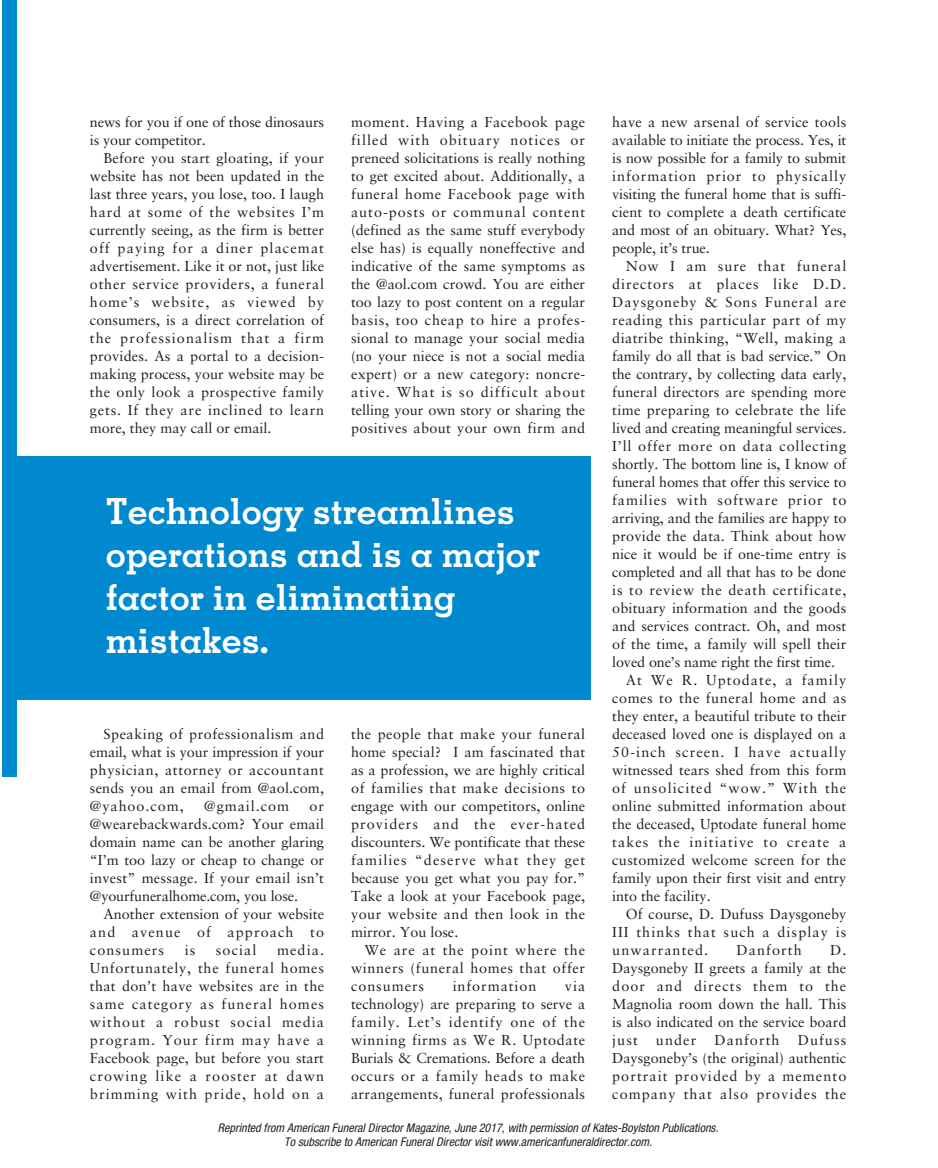
<style>
.page{position:relative;width:938px;height:1168px;background:#fff}
.page>*{position:absolute;margin:0;border:0;box-sizing:border-box;transform-origin:0 0}
.t1{font:700 36px/43.2px "Memphis LT Std";color:#fff}
.t2{font:14.4px/18px "Sabon LT Std";letter-spacing:.015em;color:#231f20;text-align:justify}
.t3{font:14.4px/18px "Sabon LT Std";letter-spacing:-.01em;color:#231f20}
.t4{font:14.4px "Sabon LT Std";letter-spacing:.075em;color:#231f20}
.t5{font:14.4px "Sabon LT Std";letter-spacing:.065em;color:#231f20}
.t6{font:14.4px "Sabon LT Std";letter-spacing:.055em;color:#231f20}
.t7{font:14.4px "Sabon LT Std";letter-spacing:.045em;color:#231f20}
.t8{font:14.4px "Sabon LT Std";letter-spacing:.06em;color:#231f20}
.t9{font:14.4px "Sabon LT Std";letter-spacing:.035em;color:#231f20}
.t10{font:italic condensed 12px/14.4px "Helvetica Neue LT Std";color:#231f20;text-align:center}
</style>
<div class="page">
<div style="left:6px;top:457px;width:584px;height:243px;background:#0089cf"></div>
<div style="left:2px;top:0;width:14px;height:777px;background:#008acf"></div>
<p class="t3" style="left:90px;top:114px;width:235px">news for you if one of those dinosaurs is your competitor.</p>
<p class="t2" style="left:90px;top:150px;width:236px;text-indent:14px">Before you start gloating, if your website has not been updated in the last three years, you lose, too. I laugh hard at some of the websites I’m currently seeing, as the firm is better off paying for a diner placemat advertisement. Like it or not, just like other service providers, a funeral home’s website, as viewed by consumers, is a direct correlation of the professionalism that a firm provides. As a portal to a decision&shy;making process, your website may be the only look a prospective family gets. If they are inclined to learn more, they may call or email.</p>
<p class="t2" style="left:351px;top:114px;width:236px">moment. Having a Facebook page filled with obituary notices or preneed solicitations is really nothing to get excited about. Additionally, a funeral home Facebook page with auto-posts or communal content (defined as the same stuff everybody else has) is equally noneffective and indicative of the same symptoms as the @aol.com crowd. You are either too lazy to post content on a regular basis, too cheap to hire a profes&shy;sional to manage your social media (no your niece is not a social media expert) or a new category: noncre&shy;ative. What is so difficult about telling your own story or sharing the positives about your own firm and</p>
<h1 class="t1" style="left:106px;top:493px;width:436px">Technology streamlines operations and is a major factor in eliminating mistakes.</h1>
<p class="t2" style="left:90px;top:726px;width:236px;text-indent:13px">Speaking of professionalism and email, what is your impression if your physician, attorney or accountant sends you an email from @aol.com, @yahoo.com,</p>
<p class="t5" style="left:204px;top:800px;width:86px">@gmail.com</p>
<p class="t2" style="left:90px;top:798px;width:236px;text-indent:219px">or @wearebackwards.com? Your email domain name can be another glaring “I’m too lazy or cheap to change or invest” message. If your email isn’t @yourfuneralhome.com, you lose.</p>
<p class="t2" style="left:90px;top:906px;width:236px;text-indent:14px">Another extension of your website and avenue of approach to consumers</p>
<p class="t2" style="left:90px;top:942px;width:236px;text-indent:187px">media.<br>Unfortunately, the funeral homes that don’t have websites are in the same category as funeral homes without a robust social media program. Your firm may have a Facebook page, but before you start crowing like a rooster at dawn brimming with pride, hold on a</p>
<p class="t2" style="left:185px;top:942px;width:12px">is</p>
<p class="t2" style="left:216px;top:942px;width:42px">social</p>
<p class="t2" style="left:351px;top:726px;width:236px">the people that make your funeral home special? I am fascinated that as a profession, we are highly critical of families that make decisions to engage with our competitors, online providers and the ever-hated discounters. We pontificate that these families “deserve what they get because you get what you pay for.” Take a look at your Facebook page, your website and then look in the mirror. You lose.</p>
<p class="t2" style="left:351px;top:942px;width:235px;text-indent:14px">We are at the point where the winners (funeral homes that offer consumers</p>
<p class="t5" style="left:452px;top:980px;width:85px">information</p>
<p class="t2" style="left:351px;top:978px;width:236px;text-indent:214px">via technology) are preparing to serve a family. Let’s identify one of the winning firms as We R. Uptodate Burials &amp; Cremations. Before a death occurs or a family heads to make arrangements, funeral professionals</p>
<p class="t2" style="left:612px;top:114px;width:236px">have a new arsenal of service tools available to initiate the process. Yes, it is now possible for a family to submit information prior to physically visiting the funeral home that is suffi&shy;cient to complete a death certificate and most of an obituary. What? Yes, people, it’s true.</p>
<p class="t5" style="left:625px;top:260px;width:222px">Now I am sure that funeral</p>
<p class="t5" style="left:612px;top:278px;width:235px">directors at places like D.D.</p>
<p class="t5" style="left:612px;top:296px;width:235px">Daysgoneby &amp; Sons Funeral are</p>
<p class="t7" style="left:612px;top:314px;width:235px">reading this particular part of my</p>
<p class="t2" style="left:612px;top:330px;width:235px">diatribe thinking, “Well, making a</p>
<p class="t3" style="left:612px;top:348px;width:235px">family do all that is bad service.” On</p>
<p class="t3" style="left:612px;top:366px;width:235px">the contrary, by collecting data early,</p>
<p class="t2" style="left:612px;top:384px;width:236px">funeral directors are spending more</p>
<p class="t2" style="left:612px;top:402px;width:235px">time preparing to celebrate the life</p>
<p class="t3" style="left:612px;top:420px;width:235px">lived and creating meaningful services.</p>
<p class="t8" style="left:612px;top:440px;width:236px">I’ll offer more on data collecting</p>
<p class="t3" style="left:612px;top:456px;width:235px">shortly. The bottom line is, I know of</p>
<p class="t3" style="left:612px;top:474px;width:235px">funeral homes that offer this service to</p>
<p class="t5" style="left:612px;top:494px;width:235px">families with software prior to</p>
<p class="t3" style="left:612px;top:510px;width:235px">arriving, and the families are happy to</p>
<p class="t2" style="left:612px;top:528px;width:235px">provide the data. Think about how</p>
<p class="t2" style="left:612px;top:546px;width:235px">nice it would be if one-time entry is</p>
<p class="t3" style="left:612px;top:564px;width:235px">completed and all that has to be done</p>
<p class="t6" style="left:612px;top:584px;width:235px">is to review the death certificate,</p>
<p class="t2" style="left:612px;top:600px;width:235px">obituary information and the goods</p>
<p class="t2" style="left:612px;top:618px;width:235px">and services contract. Oh, and most</p>
<p class="t2" style="left:612px;top:636px;width:235px">of the time, a family will spell their</p>
<p class="t3" style="left:612px;top:654px;width:224px">loved one’s name right the first time.</p>
<p class="t4" style="left:625px;top:674px;width:222px">At We R. Uptodate, a family</p>
<p class="t9" style="left:612px;top:692px;width:235px">comes to the funeral home and as</p>
<p class="t2" style="left:612px;top:708px;width:235px">they enter, a beautiful tribute to their</p>
<p class="t2" style="left:612px;top:726px;width:235px">deceased loved one is displayed on a</p>
<p class="t4" style="left:612px;top:746px;width:235px">50-inch screen. I have actually</p>
<p class="t2" style="left:612px;top:762px;width:236px">witnessed tears shed from this form</p>
<p class="t4" style="left:612px;top:782px;width:235px">of unsolicited “wow.” With the</p>
<p class="t2" style="left:612px;top:798px;width:235px">online submitted information about</p>
<p class="t2" style="left:612px;top:816px;width:235px">the deceased, Uptodate funeral home</p>
<p class="t4" style="left:612px;top:836px;width:235px">takes the initiative to create a</p>
<p class="t2" style="left:612px;top:852px;width:235px">customized welcome screen for the</p>
<p class="t2" style="left:612px;top:870px;width:235px">family upon their first visit and entry</p>
<p class="t2" style="left:612px;top:888px;width:100px">into the facility.</p>
<p class="t2" style="left:625px;top:906px;width:222px">Of course, D. Dufuss Daysgoneby</p>
<p class="t4" style="left:612px;top:926px;width:235px">III thinks that such a display is</p>
<p class="t4" style="left:612px;top:944px;width:97px">unwarranted.</p>
<p class="t4" style="left:736px;top:944px;width:67px">Danforth</p>
<p class="t2" style="left:612px;top:942px;width:236px;text-indent:218px">D.<br>Daysgoneby II greets a family at the door and directs them to the Magnolia room down the hall. This is also indicated on the service board just</p>
<p class="t2" style="left:612px;top:1032px;width:235px;text-indent:185px">Dufuss Daysgoneby’s (the original) authentic portrait provided by a memento company that also provides the</p>
<p class="t2" style="left:656px;top:1032px;width:42px">under</p>
<p class="t4" style="left:714px;top:1034px;width:67px">Danforth</p>
<p class="t10" style="left:218px;top:1121px;width:502px">Reprinted from American Funeral Director Magazine, June 2017, with permission of Kates-Boylston Publications.<br>To subscribe to American Funeral Director visit www.americanfuneraldirector.com.</p>
</div>
